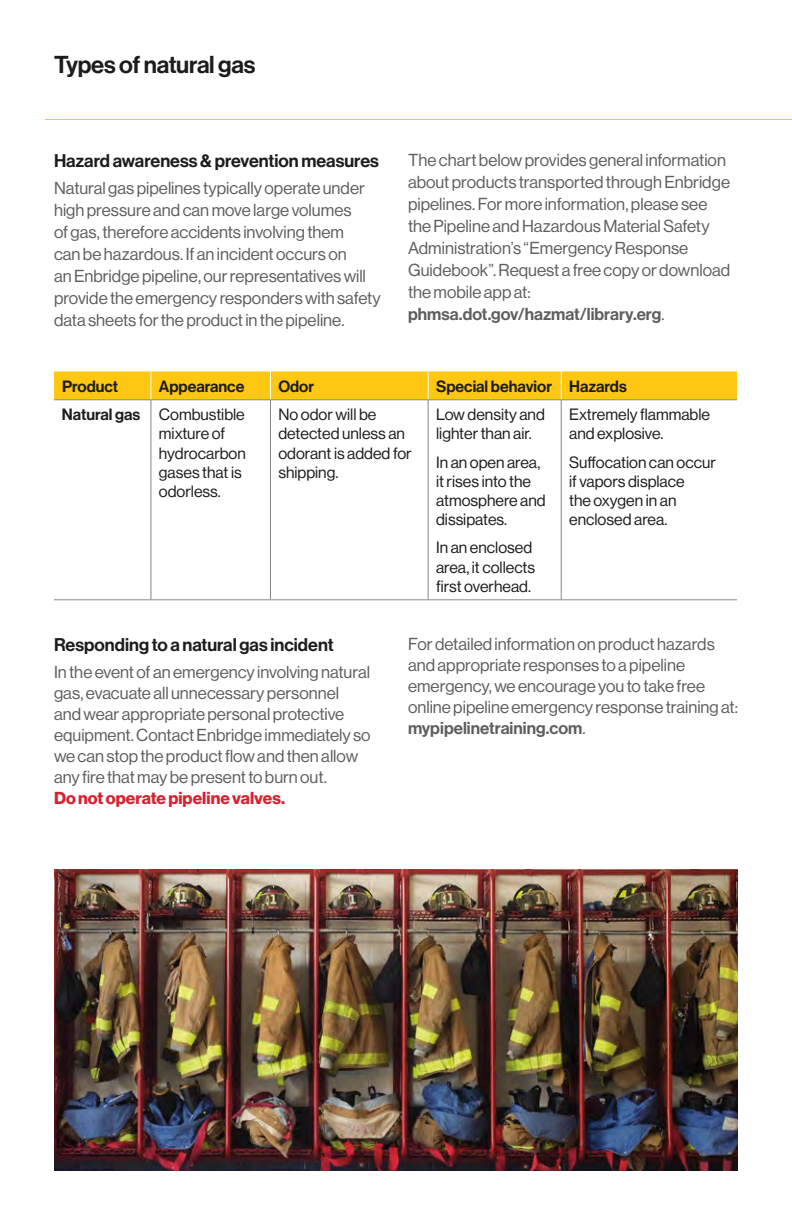
<style>
.page{position:relative;width:792px;height:1224px;background:#fff}
.page>*{position:absolute;margin:0;border:0;box-sizing:border-box;transform-origin:0 0}
.t1{font:24px "N Haas Grotesk DS Std 65 Md";letter-spacing:-.01em;color:#1c1c1a}
.t2{font:18px "N Haas Grotesk DS Std 65 Md";color:#1c1c1a}
.t3{font:17px/22px "N Haas Grotesk DS Std 55 Rg";color:#5e5e5f}
.t4{font:17px "N Haas Grotesk DS Std 65 Md";letter-spacing:.005em;color:#5e5e5f}
.t5{font:17px "N Haas Grotesk DS Std 75 Bd";letter-spacing:.005em;color:#d52330}
.t6{font:16px/19.2px "N Haas Grotesk DS Std 55 Rg";color:#1c1c1a}
.t7{font:16px "N Haas Grotesk DS Std 65 Md";color:#1c1c1a}
.s1{font-family:"N Haas Grotesk DS Std 55 Rg"}
.s2{font-family:"N Haas Grotesk DS Std 65 Md"}
</style>
<div class="page">
<hr style="left:45px;top:119px;width:747px;height:1px;background:#fdc712">
<div style="left:54px;top:371px;width:683px;height:28px;background:#fdc712"></div>
<hr style="left:54px;top:399px;width:97px;height:1px;background:#868787">
<hr style="left:151px;top:399px;width:119px;height:1px;background:#868787">
<hr style="left:151px;top:400px;width:1px;height:200px;background:#868787">
<hr style="left:270px;top:399px;width:158px;height:1px;background:#868787">
<hr style="left:270px;top:400px;width:1px;height:200px;background:#868787">
<hr style="left:428px;top:399px;width:133px;height:1px;background:#868787">
<hr style="left:428px;top:400px;width:1px;height:200px;background:#868787">
<hr style="left:561px;top:399px;width:176px;height:1px;background:#868787">
<hr style="left:561px;top:400px;width:1px;height:200px;background:#868787">
<hr style="left:54px;top:599px;width:97px;height:1px;background:#868787">
<hr style="left:151px;top:599px;width:119px;height:1px;background:#868787">
<hr style="left:270px;top:599px;width:158px;height:1px;background:#868787">
<hr style="left:428px;top:599px;width:133px;height:1px;background:#868787">
<hr style="left:561px;top:599px;width:176px;height:1px;background:#868787">
<img style="left:54px;top:869px;width:683px;height:301px">
<h1 class="t1" style="left:54px;top:50px;width:203px">Types of natural gas</h1>
<p class="t2" style="left:54px;top:150px;width:326px">Hazard awareness &amp; prevention measures</p>
<p class="t3" style="left:54px;top:177px;width:328px">Natural gas pipelines typically operate under high pressure and can move large volumes<br>of gas, therefore accidents involving them<br>can be hazardous. If an incident occurs on<br>an Enbridge pipeline, our representatives will provide the emergency responders with safety data sheets for the product in the pipeline.</p>
<p class="t3" style="left:408px;top:149px;width:324px">The chart below provides general information about products transported through Enbridge pipelines. For more information, please see the Pipeline and Hazardous Material Safety Administration’s “Emergency Response Guidebook”. Request a free copy or download the mobile app at:</p>
<p class="t4" style="left:408px;top:304px;width:258px">phmsa.dot.gov/hazmat/library.erg<span class="s1">.</span></p>
<p class="t7" style="left:62px;top:377px;width:58px">Product</p>
<p class="t7" style="left:159px;top:377px;width:87px">Appearance</p>
<p class="t7" style="left:278px;top:377px;width:37px">Odor</p>
<p class="t7" style="left:436px;top:377px;width:192px">Special behavior Hazards</p>
<p class="t6" style="left:159px;top:405px;width:88px;text-indent:-97px"><span class="s2">Natural gas</span> Combustible mixture of hydrocarbon gases that is odorless.</p>
<p class="t6" style="left:278px;top:405px;width:135px">No odor will be detected unless an odorant is added for shipping.</p>
<p class="t6" style="left:436px;top:405px;width:110px">Low density and lighter than air.</p>
<p class="t6" style="left:569px;top:405px;width:142px">Extremely flammable and explosive.</p>
<p class="t6" style="left:569px;top:453px;width:148px">Suffocation can occur if vapors displace<br>the oxygen in an enclosed area.</p>
<p class="t6" style="left:436px;top:453px;width:111px">In an open area, it rises into the atmosphere and dissipates.</p>
<p class="t6" style="left:436px;top:538px;width:101px">In an enclosed area, it collects first overhead.</p>
<p class="t2" style="left:54px;top:634px;width:281px">Responding to a natural gas incident</p>
<p class="t3" style="left:54px;top:661px;width:318px;line-height:21px">In the event of an emergency involving natural gas, evacuate all unnecessary personnel and wear appropriate personal protective equipment. Contact Enbridge immediately so we can stop the product flow and then allow any fire that may be present to burn out.</p>
<p class="t5" style="left:54px;top:788px;width:233px">Do not operate pipeline valves.</p>
<p class="t3" style="left:408px;top:634px;width:332px;line-height:21px">For detailed information on product hazards and appropriate responses to a pipeline emergency, we encourage you to take free online pipeline emergency response training at:</p>
<p class="t4" style="left:408px;top:719px;width:179px">mypipelinetraining.com<span class="s1">.</span></p>
</div>
